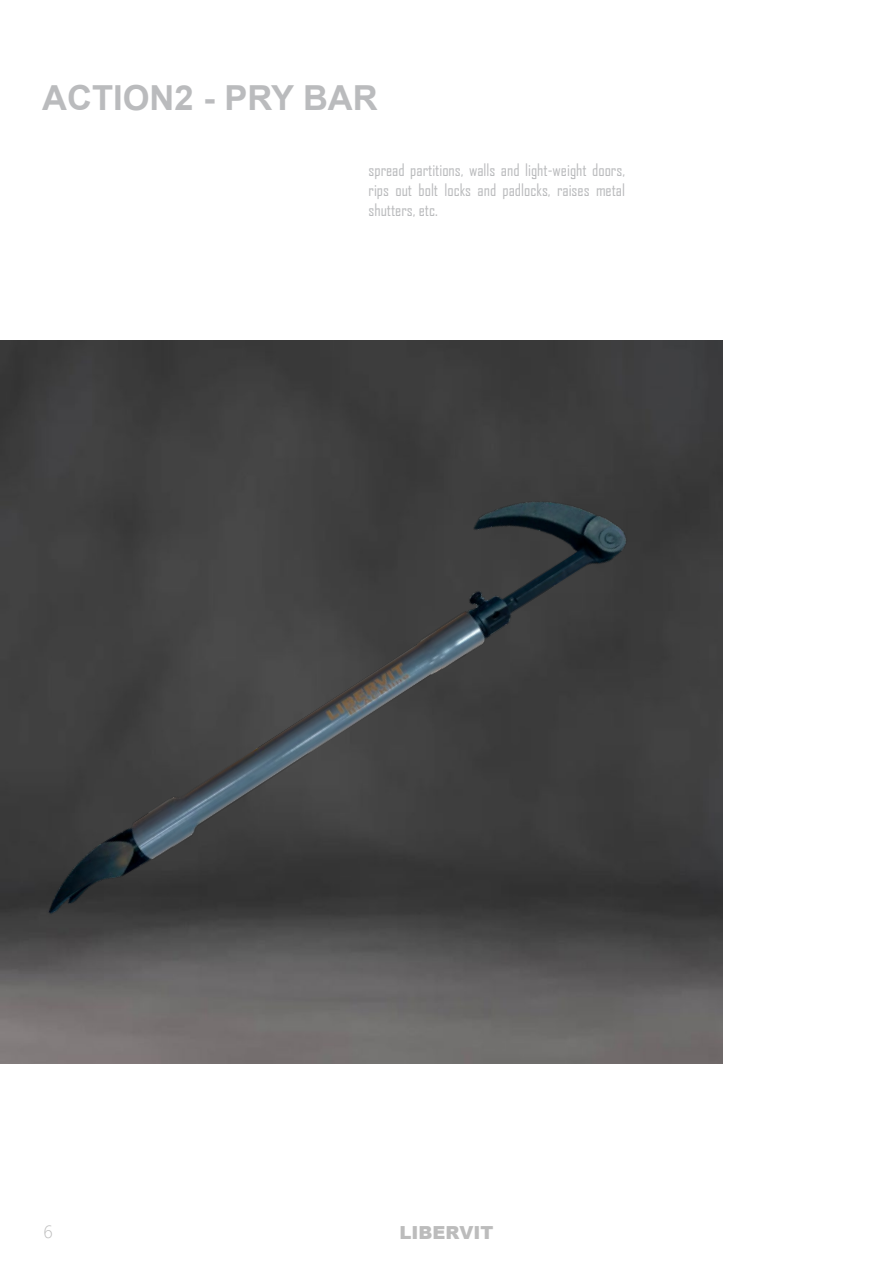
<style>
.page{position:relative;width:893px;height:1263px;background:#fff}
.page>*{position:absolute;margin:0;border:0;box-sizing:border-box;transform-origin:0 0}
.t1{font:700 34.5px "Arial";color:#babbbd}
.t2{font:900 18px "Arial";color:#bcbcbc}
.t3{font:300 18px "Segoe UI";color:#bcbcbc}
.t4{font:16.5px/19.8px "Agency FB";color:#babbbd;text-align:justify}
</style>
<div class="page">
<img style="left:0;top:340px;width:723px;height:723px">
<img style="left:0;top:467px;width:673px;height:501px">
<h1 class="t1" style="left:42px;top:74px;width:337px">ACTION2 - PRY BAR</h1>
<p class="t4" style="left:369px;top:160px;width:258px">spread partitions, walls and light-weight doors, rips out bolt locks and padlocks, raises metal shutters, etc.</p>
<p class="t3" style="left:44px;top:1214px;width:11px">6</p>
<p class="t2" style="left:400px;top:1219px;width:95px">LIBERVIT</p>
</div>
